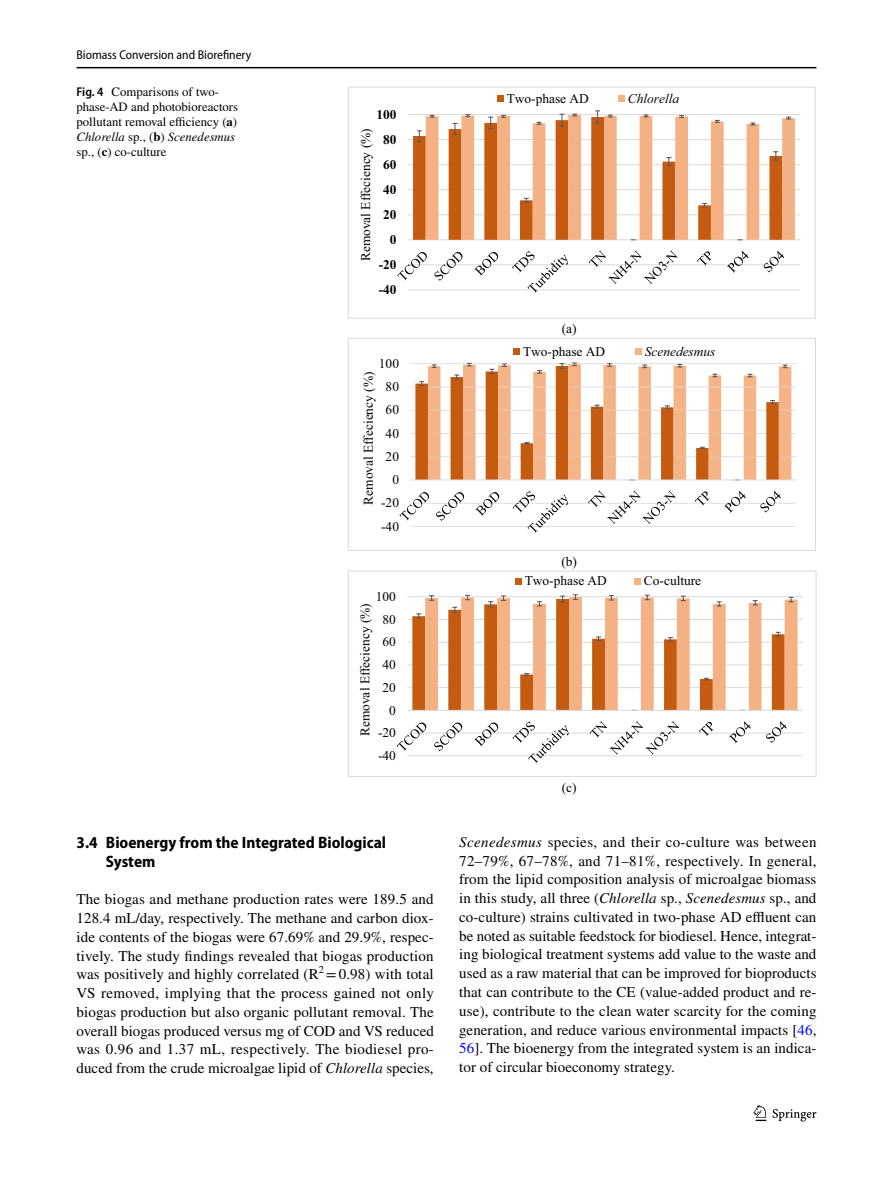
<style>
.page{position:relative;width:893px;height:1187px;background:#fff}
.page>*{position:absolute;margin:0;border:0;box-sizing:border-box;transform-origin:0 0}
.t1{font:700 semi-condensed 16.5px/18.8px "Myriad Pro";color:#000}
.t2{font:15px/18.8px "STIX";letter-spacing:.005em;color:#000;text-align:justify}
.t3{font:13.35px "Times New Roman";color:#000}
.t4{font:italic 13.35px "Times New Roman";color:#000}
.t5{font:700 13.35px "Times New Roman";color:#000}
.t6{font:13.35px "Times New Roman";color:#000}
.t7{font:12.75px/15px "STIX";color:#000}
.t8{font:semi-condensed 12.75px "Myriad Pro";color:#000}
.s1{font-family:"Myriad Pro";font-weight:600;font-stretch:semi-condensed}
.s2{font-weight:700}
.s3{font-style:italic}
.s4{color:#00f}
</style>
<div class="page">
<hr style="left:77px;top:67px;width:739px;height:1px;background:#000">
<svg style="left:753px;top:1105px;width:13px;height:15px"></svg>
<svg style="left:773px;top:1109px;width:43px;height:12px"></svg>
<hr style="left:408px;top:289px;width:392px;height:1px;background:#d9d9d9">
<hr style="left:408px;top:264px;width:392px;height:1px;background:#d9d9d9">
<hr style="left:408px;top:239px;width:392px;height:1px;background:#d9d9d9">
<hr style="left:408px;top:214px;width:392px;height:1px;background:#d9d9d9">
<hr style="left:408px;top:189px;width:392px;height:1px;background:#d9d9d9">
<hr style="left:408px;top:164px;width:392px;height:1px;background:#d9d9d9">
<hr style="left:408px;top:139px;width:392px;height:1px;background:#d9d9d9">
<hr style="left:408px;top:114px;width:392px;height:1px;background:#d9d9d9">
<svg style="left:413px;top:117px;width:13px;height:123px;background:#ce7437"></svg>
<svg style="left:426px;top:115px;width:369px;height:125px"></svg>
<svg style="left:417px;top:130px;width:5px;height:12px"></svg>
<svg style="left:453px;top:123px;width:5px;height:12px"></svg>
<svg style="left:488px;top:117px;width:5px;height:12px"></svg>
<svg style="left:524px;top:198px;width:5px;height:5px"></svg>
<svg style="left:559px;top:114px;width:5px;height:13px"></svg>
<svg style="left:595px;top:110px;width:5px;height:14px"></svg>
<svg style="left:666px;top:157px;width:5px;height:9px"></svg>
<svg style="left:702px;top:203px;width:5px;height:5px"></svg>
<svg style="left:773px;top:151px;width:5px;height:10px"></svg>
<svg style="left:430px;top:115px;width:5px;height:3px"></svg>
<svg style="left:465px;top:114px;width:5px;height:3px"></svg>
<svg style="left:501px;top:115px;width:5px;height:3px"></svg>
<svg style="left:536px;top:122px;width:6px;height:3px"></svg>
<svg style="left:572px;top:114px;width:5px;height:3px"></svg>
<svg style="left:608px;top:115px;width:5px;height:3px"></svg>
<svg style="left:643px;top:114px;width:5px;height:3px"></svg>
<svg style="left:679px;top:115px;width:5px;height:3px"></svg>
<svg style="left:715px;top:120px;width:5px;height:3px"></svg>
<svg style="left:786px;top:117px;width:5px;height:3px"></svg>
<svg style="left:397px;top:252px;width:30px;height:28px"></svg>
<svg style="left:434px;top:252px;width:28px;height:29px"></svg>
<svg style="left:474px;top:252px;width:24px;height:24px"></svg>
<svg style="left:512px;top:251px;width:56px;height:42px"></svg>
<svg style="left:589px;top:250px;width:88px;height:34px"></svg>
<svg style="left:697px;top:251px;width:15px;height:15px"></svg>
<svg style="left:727px;top:251px;width:22px;height:22px"></svg>
<svg style="left:764px;top:251px;width:20px;height:21px"></svg>
<div style="left:497px;top:95px;width:7px;height:7px;background:#c55a11"></div>
<div style="left:618px;top:95px;width:7px;height:7px;background:#f4b183"></div>
<div style="left:348px;top:87px;width:467px;height:231px;border:1px solid #d9d9d9"></div>
<hr style="left:410px;top:526px;width:386px;height:1px;background:#d9d9d9">
<hr style="left:410px;top:503px;width:386px;height:1px;background:#d9d9d9">
<hr style="left:410px;top:456px;width:386px;height:1px;background:#d9d9d9">
<hr style="left:410px;top:433px;width:386px;height:1px;background:#d9d9d9">
<hr style="left:410px;top:410px;width:386px;height:1px;background:#d9d9d9">
<hr style="left:410px;top:386px;width:386px;height:1px;background:#d9d9d9">
<hr style="left:410px;top:363px;width:386px;height:1px;background:#d9d9d9">
<svg style="left:415px;top:362px;width:376px;height:117px"></svg>
<hr style="left:410px;top:479px;width:386px;height:1px;background:#d9d9d9">
<svg style="left:399px;top:492px;width:30px;height:28px"></svg>
<svg style="left:436px;top:492px;width:28px;height:29px"></svg>
<svg style="left:475px;top:492px;width:24px;height:24px"></svg>
<svg style="left:513px;top:491px;width:55px;height:42px"></svg>
<svg style="left:588px;top:490px;width:88px;height:34px"></svg>
<svg style="left:695px;top:491px;width:14px;height:15px"></svg>
<svg style="left:724px;top:491px;width:22px;height:22px"></svg>
<svg style="left:760px;top:491px;width:21px;height:21px"></svg>
<div style="left:513px;top:348px;width:7px;height:7px;background:#c55a11"></div>
<div style="left:635px;top:348px;width:7px;height:7px;background:#f4b488"></div>
<div style="left:348px;top:338px;width:468px;height:213px;border:1px solid #d9d9d9"></div>
<hr style="left:407px;top:755px;width:396px;height:1px;background:#d9d9d9">
<hr style="left:407px;top:732px;width:396px;height:1px;background:#d9d9d9">
<hr style="left:407px;top:687px;width:396px;height:1px;background:#d9d9d9">
<hr style="left:407px;top:664px;width:396px;height:1px;background:#d9d9d9">
<hr style="left:407px;top:641px;width:396px;height:1px;background:#d9d9d9">
<hr style="left:407px;top:619px;width:396px;height:1px;background:#d9d9d9">
<hr style="left:407px;top:596px;width:396px;height:1px;background:#d9d9d9">
<svg style="left:412px;top:594px;width:385px;height:116px"></svg>
<hr style="left:407px;top:710px;width:396px;height:1px;background:#d9d9d9">
<svg style="left:397px;top:722px;width:29px;height:29px"></svg>
<svg style="left:434px;top:722px;width:28px;height:29px"></svg>
<svg style="left:474px;top:722px;width:24px;height:24px"></svg>
<svg style="left:512px;top:721px;width:57px;height:42px"></svg>
<svg style="left:590px;top:720px;width:89px;height:34px"></svg>
<svg style="left:699px;top:721px;width:14px;height:15px"></svg>
<svg style="left:729px;top:721px;width:22px;height:22px"></svg>
<svg style="left:766px;top:721px;width:21px;height:22px"></svg>
<div style="left:515px;top:577px;width:7px;height:7px;background:#c55a11"></div>
<div style="left:634px;top:577px;width:7px;height:7px;background:#f4b183"></div>
<div style="left:348px;top:570px;width:468px;height:207px;border:1px solid #d9d9d9"></div>
<p class="t8" style="left:77px;top:48px;width:176px">Biomass Conversion and Biorefinery</p>
<p class="t7" style="left:77px;top:85px;width:163px"><span class="s1">Fig. 4</span> Comparisons of two&shy;phase-AD and photobioreactors pollutant removal efficiency (<span class="s2">a</span>)<br><span class="s3">Chlorella</span> sp., (<span class="s2">b</span>) <span class="s3">Scenedesmus </span>sp., (<span class="s2">c</span>) co-culture</p>
<p class="t5" style="left:376px;top:105px;width:22px">100</p>
<p class="t3" style="left:361px;top:261px;width:134px;rotate:-90deg">Removal Effeciency (%)</p>
<p class="t5" style="left:383px;top:130px;width:15px">80</p>
<p class="t5" style="left:383px;top:155px;width:15px">60</p>
<p class="t5" style="left:383px;top:180px;width:15px">40</p>
<p class="t5" style="left:383px;top:205px;width:15px">20</p>
<p class="t5" style="left:390px;top:230px;width:8px">0</p>
<p class="t5" style="left:379px;top:255px;width:19px">-20</p>
<p class="t5" style="left:379px;top:280px;width:19px">-40</p>
<p class="t3" style="left:379px;top:358px;width:22px">100</p>
<p class="t3" style="left:363px;top:504px;width:134px;rotate:-90deg">Removal Effeciency (%)</p>
<p class="t3" style="left:386px;top:382px;width:15px">80</p>
<p class="t3" style="left:386px;top:405px;width:15px">60</p>
<p class="t3" style="left:386px;top:428px;width:15px">40</p>
<p class="t3" style="left:386px;top:451px;width:15px">20</p>
<p class="t3" style="left:392px;top:475px;width:8px">0</p>
<p class="t3" style="left:381px;top:498px;width:19px">-20</p>
<p class="t3" style="left:381px;top:521px;width:19px">-40</p>
<p class="t3" style="left:376px;top:591px;width:22px">100</p>
<p class="t3" style="left:360px;top:736px;width:134px;rotate:-90deg">Removal Effeciency (%)</p>
<p class="t3" style="left:382px;top:614px;width:15px">80</p>
<p class="t3" style="left:382px;top:637px;width:15px">60</p>
<p class="t3" style="left:382px;top:659px;width:15px">40</p>
<p class="t3" style="left:382px;top:682px;width:15px">20</p>
<p class="t3" style="left:389px;top:705px;width:8px">0</p>
<p class="t3" style="left:378px;top:728px;width:19px">-20</p>
<p class="t3" style="left:378px;top:750px;width:19px">-40</p>
<p class="t1" style="left:106px;top:833px;width:282px;text-indent:-29px">3.4 Bioenergy from the Integrated Biological<br>System</p>
<p class="t2" style="left:77px;top:890px;width:359px">The biogas and methane production rates were 189.5 and 128.4 mL/day, respectively. The methane and carbon diox&shy;ide contents of the biogas were 67.69% and 29.9%, respec&shy;tively. The study findings revealed that biogas production was positively and highly correlated (R<sup>2</sup> =0.98) with total VS removed, implying that the process gained not only biogas production but also organic pollutant removal. The overall biogas produced versus mg of COD and VS reduced was 0.96 and 1.37 mL, respectively. The biodiesel pro&shy;duced from the crude microalgae lipid of <span class="s3">Chlorella</span> species,</p>
<p class="t3" style="left:507px;top:93px;width:84px">Two-phase AD</p>
<p class="t4" style="left:628px;top:89px;width:53px">Chlorella</p>
<p class="t3" style="left:562px;top:324px;width:16px">(a)</p>
<p class="t3" style="left:523px;top:346px;width:84px">Two-phase AD</p>
<p class="t4" style="left:645px;top:342px;width:72px">Scenedesmus</p>
<p class="t3" style="left:561px;top:556px;width:17px">(b)</p>
<p class="t3" style="left:525px;top:576px;width:84px">Two-phase AD</p>
<p class="t3" style="left:644px;top:576px;width:59px">Co-culture</p>
<p class="t6" style="left:562px;top:778px;width:16px">(c)</p>
<p class="t2" style="left:459px;top:833px;width:359px"><span class="s3">Scenedesmus</span> species, and their co-culture was between 72–79%, 67–78%, and 71–81%, respectively. In general, from the lipid composition analysis of microalgae biomass in this study, all three (<span class="s3">Chlorella</span> sp., <span class="s3">Scenedesmus</span> sp., and co-culture) strains cultivated in two-phase AD effluent can be noted as suitable feedstock for biodiesel. Hence, integrat&shy;ing biological treatment systems add value to the waste and used as a raw material that can be improved for bioproducts that can contribute to the CE (value-added product and re&shy;use), contribute to the clean water scarcity for the coming generation, and reduce various environmental impacts [<span class="s4">46</span>, <span class="s4">56</span>]. The bioenergy from the integrated system is an indica&shy;tor of circular bioeconomy strategy.</p>
</div>
